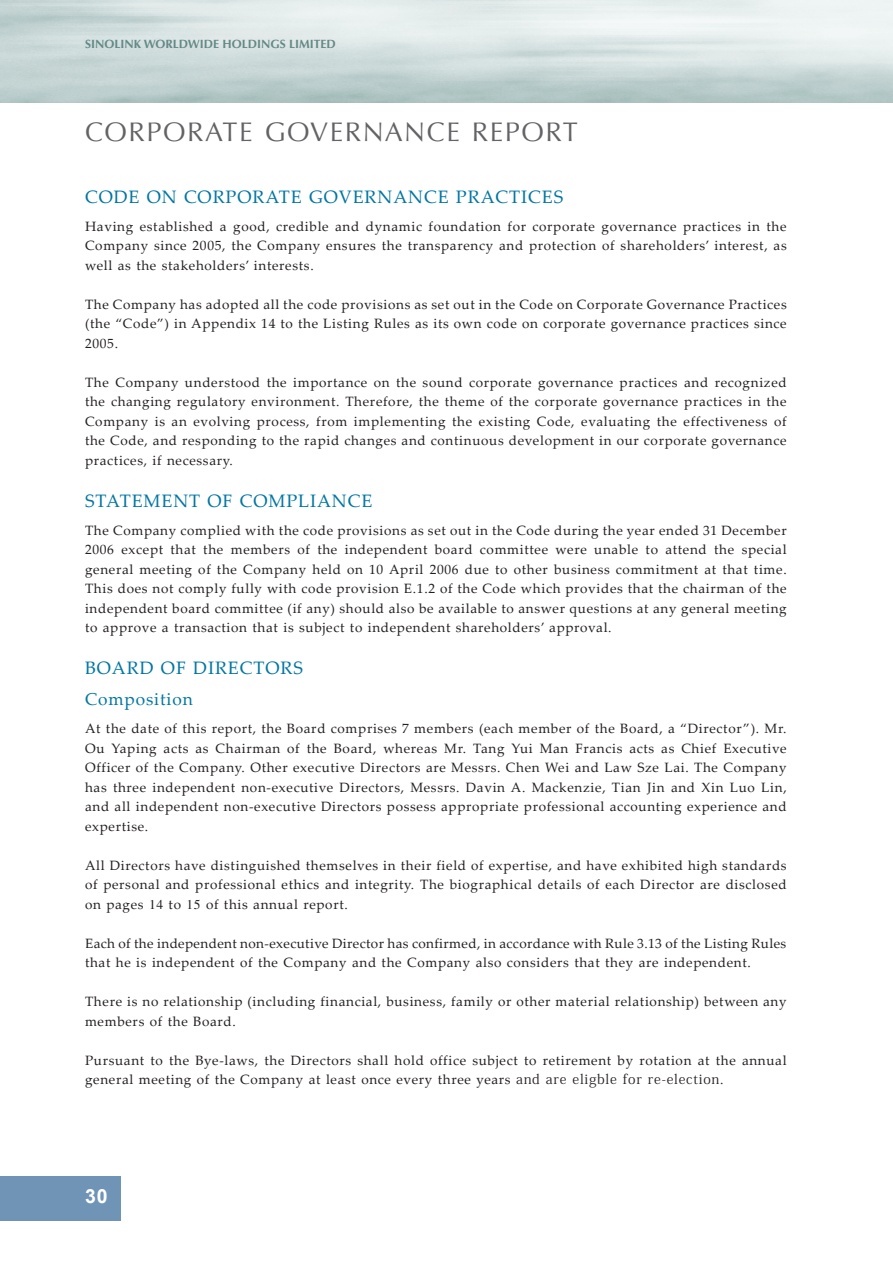
<style>
.page{position:relative;width:893px;height:1263px;background:#fff}
.page>*{position:absolute;margin:0;border:0;box-sizing:border-box;transform-origin:0 0}
.t1{font:27px "Optima LT Std";letter-spacing:.055em;color:#636366}
.t2{font:700 19.5px "Arial";color:#fff}
.t3{font:18px "Palatino Linotype";letter-spacing:.05em;color:#0076a3}
.t4{font:17.25px "Palatino Linotype";letter-spacing:.05em;color:#0076a3}
.t5{font:13.5px/19.5px "Palatino Linotype";letter-spacing:.05em;color:#231f20;text-align:justify}
.t6{font:13.5px/19.5px "Palatino Linotype";letter-spacing:.03em;color:#231f20}
.t7{font:700 12px "Optima LT Std";color:#638986}
.s1{font-family:"Times"}
.s2{font-family:"Koz Min Pro"}
</style>
<div class="page">
<div style="left:0;top:1176px;width:120px;height:44px;background:#7094b6"></div>
<p class="t7" style="left:85px;top:37px;width:252px">SINOLINK WORLDWIDE HOLDINGS LIMITED</p>
<h1 class="t1" style="left:85px;top:117px;width:494px">CORPORATE GOVERNANCE REPORT</h1>
<h3 class="t3" style="left:85px;top:184px;width:480px">CODE ON CORPORATE GOVERNANCE PRACTICES</h3>
<p class="t5" style="left:85px;top:216px;width:703px">Having established a good, credible and dynamic foundation for corporate governance practices in the Company since 2005, the Company ensures the transparency and protection of shareholders’ interest, as well as the stakeholders’ interests.</p>
<p class="t5" style="left:85px;top:294px;width:703px">The Company has adopted all the code provisions as set out in the Code on Corporate Governance Practices (the “Code”) in Appendix 14 to the Listing Rules as its own code on corporate governance practices since 2005.</p>
<p class="t5" style="left:85px;top:372px;width:703px">The Company understood the importance on the sound corporate governance practices and recognized the changing regulatory environment. Therefore, the theme of the corporate governance practices in the Company is an evolving process, from implementing the existing Code, evaluating the effectiveness of the Code, and responding to the rapid changes and continuous development in our corporate governance practices, if necessary.</p>
<h3 class="t3" style="left:85px;top:488px;width:289px">STATEMENT OF COMPLIANCE</h3>
<p class="t5" style="left:85px;top:520px;width:703px">The Company complied with the code provisions as set out in the Code during the year ended 31 December 2006 except that the members of the independent board committee were unable to attend the special general meeting of the Company held on 10 April 2006 due to other business commitment at that time.<br>This does not comply fully with code provision E.1.2 of the Code which provides that the chairman of the independent board committee (if any) should also be available to answer questions at any general meeting to approve a transaction that is subject to independent shareholders’ approval.</p>
<h3 class="t3" style="left:85px;top:655px;width:219px">BOARD OF DIRECTORS</h3>
<p class="t4" style="left:85px;top:687px;width:109px">Composition</p>
<p class="t5" style="left:85px;top:718px;width:703px">At the date of this report, the Board comprises 7 members (each member of the Board, a “Director”). Mr.<br>Ou Yaping acts as Chairman of the Board, whereas Mr. Tang Yui Man Francis acts as Chief Executive Officer of the Company. Other executive Directors are Messrs. Chen Wei and Law Sze Lai. The Company has three independent non-executive Directors, Messrs. Davin A. Mackenzie, Tian Jin and Xin Luo Lin, and all independent non-executive Directors possess appropriate professional accounting experience and expertise.</p>
<p class="t5" style="left:85px;top:855px;width:703px">All Directors have distinguished themselves in their field of expertise, and have exhibited high standards of personal and professional ethics and integrity. The biographical details of each Director are disclosed on pages <span class="s1">14</span> to <span class="s1">15</span> of this annual report.</p>
<p class="t6" style="left:85px;top:933px;width:703px">Each of the independent non-executive Director has confirmed, in accordance with Rule 3.13 of the Listing Rules that he is independent of the Company and the Company also considers that they are independent.</p>
<p class="t5" style="left:85px;top:991px;width:703px">There is no relationship (including financial, business, family or other material relationship) between any members of the Board.</p>
<p class="t5" style="left:85px;top:1050px;width:703px">Pursuant to the Bye-laws, the Directors shall hold office subject to retirement by rotation at the annual general meeting of the Company at least once every three years <span class="s2">and are eligble for re-election</span>.</p>
<h2 class="t2" style="left:85px;top:1183px;width:24px">30</h2>
</div>
